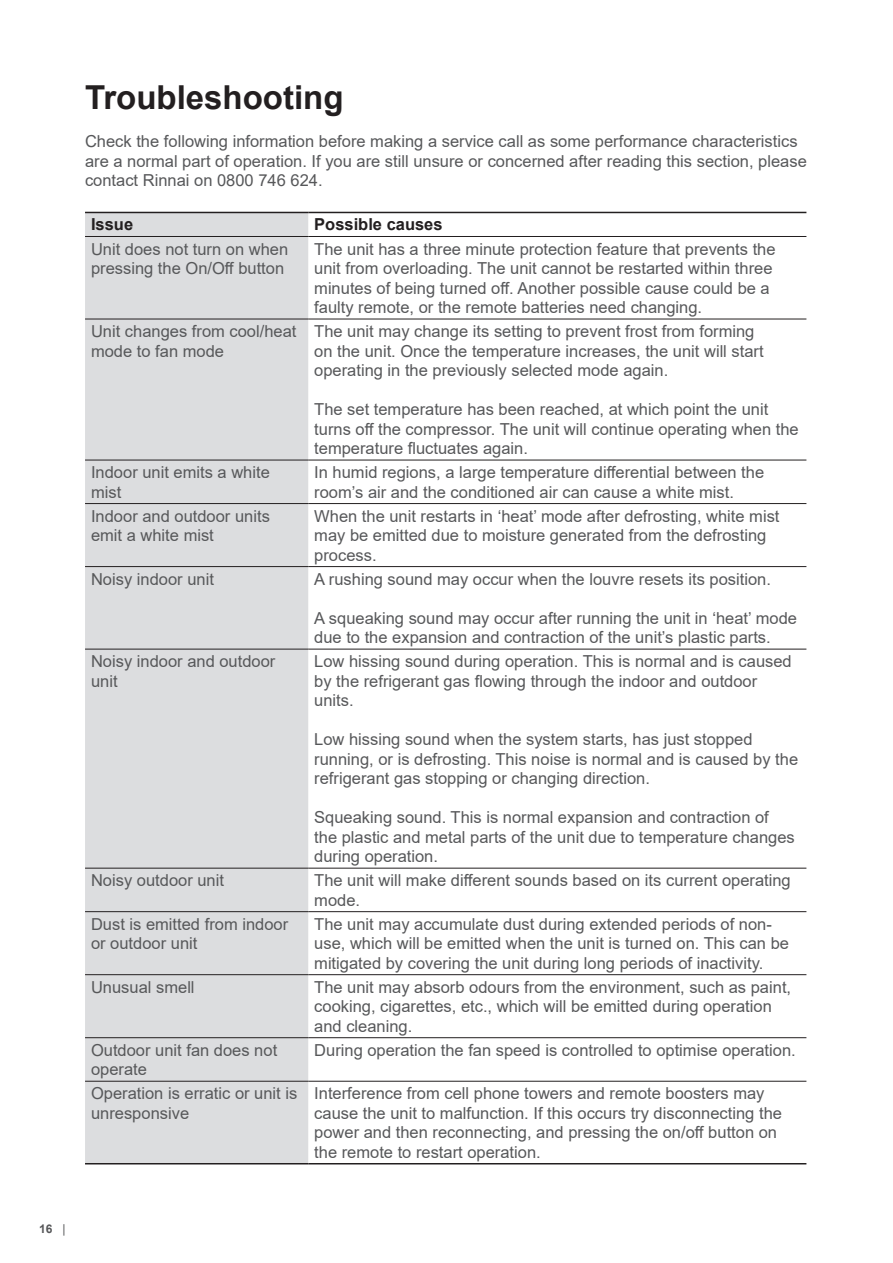
<style>
.page{position:relative;width:893px;height:1263px;background:#fff}
.page>*{position:absolute;margin:0;border:0;box-sizing:border-box;transform-origin:0 0}
.t1{font:700 33px "Arial";color:#231f20}
.t2{font:16.5px/19.5px "Arial";color:#57585a}
.t3{font:700 16.5px "Arial";color:#231f20}
.t4{font:700 12px "Arial";color:#57585a}
.s1{font-weight:400}
</style>
<div class="page">
<div style="left:85px;top:213px;width:223px;height:950px;background:#dcdddf"></div>
<hr style="left:85px;top:236px;width:223px;height:1px;background:#231f20">
<hr style="left:308px;top:236px;width:498px;height:1px;background:#231f20">
<hr style="left:85px;top:319px;width:223px;height:1px;background:#231f20">
<hr style="left:308px;top:319px;width:498px;height:1px;background:#231f20">
<hr style="left:85px;top:460px;width:223px;height:1px;background:#231f20">
<hr style="left:308px;top:460px;width:498px;height:1px;background:#231f20">
<hr style="left:85px;top:503px;width:223px;height:1px;background:#231f20">
<hr style="left:308px;top:503px;width:498px;height:1px;background:#231f20">
<hr style="left:85px;top:566px;width:223px;height:1px;background:#231f20">
<hr style="left:308px;top:566px;width:498px;height:1px;background:#231f20">
<hr style="left:85px;top:649px;width:223px;height:1px;background:#231f20">
<hr style="left:308px;top:649px;width:498px;height:1px;background:#231f20">
<hr style="left:85px;top:868px;width:223px;height:1px;background:#231f20">
<hr style="left:308px;top:868px;width:498px;height:1px;background:#231f20">
<hr style="left:85px;top:911px;width:223px;height:1px;background:#231f20">
<hr style="left:308px;top:911px;width:498px;height:1px;background:#231f20">
<hr style="left:85px;top:974px;width:223px;height:1px;background:#231f20">
<hr style="left:308px;top:974px;width:498px;height:1px;background:#231f20">
<hr style="left:85px;top:1037px;width:223px;height:1px;background:#231f20">
<hr style="left:308px;top:1037px;width:498px;height:1px;background:#231f20">
<hr style="left:85px;top:1081px;width:223px;height:1px;background:#231f20">
<hr style="left:308px;top:1081px;width:498px;height:1px;background:#231f20">
<hr style="left:85px;top:212px;width:223px;height:1px;background:#231f20">
<hr style="left:308px;top:212px;width:498px;height:1px;background:#231f20">
<hr style="left:85px;top:1163px;width:223px;height:1px;background:#231f20">
<hr style="left:308px;top:1163px;width:498px;height:1px;background:#231f20">
<p class="t1" style="left:85px;top:74px;width:260px">Troubleshooting</p>
<p class="t2" style="left:85px;top:132px;width:723px">Check the following information before making a service call as some performance characteristics are a normal part of operation. If you are still unsure or concerned after reading this section, please contact Rinnai on 0800 746 624.</p>
<p class="t3" style="left:91px;top:213px;width:44px">Issue</p>
<p class="t3" style="left:314px;top:213px;width:130px">Possible causes</p>
<p class="t2" style="left:91px;top:239px;width:199px">Unit does not turn on when pressing the On/Off button</p>
<p class="t2" style="left:314px;top:239px;width:463px">The unit has a three minute protection feature that prevents the unit from overloading. The unit cannot be restarted within three minutes of being turned off. Another possible cause could be a faulty remote, or the remote batteries need changing.</p>
<p class="t2" style="left:91px;top:321px;width:207px">Unit changes from cool/heat mode to fan mode</p>
<p class="t2" style="left:314px;top:321px;width:451px">The unit may change its setting to prevent frost from forming on the unit. Once the temperature increases, the unit will start operating in the previously selected mode again.</p>
<p class="t2" style="left:314px;top:399px;width:486px">The set temperature has been reached, at which point the unit turns off the compressor. The unit will continue operating when the temperature fluctuates again.</p>
<p class="t2" style="left:91px;top:462px;width:180px">Indoor unit emits a white mist</p>
<p class="t2" style="left:314px;top:462px;width:451px">In humid regions, a large temperature differential between the room’s air and the conditioned air can cause a white mist.</p>
<p class="t2" style="left:91px;top:506px;width:180px">Indoor and outdoor units emit a white mist</p>
<p class="t2" style="left:314px;top:506px;width:467px">When the unit restarts in ‘heat’ mode after defrosting, white mist may be emitted due to moisture generated from the defrosting process.</p>
<p class="t2" style="left:91px;top:569px;width:124px">Noisy indoor unit</p>
<p class="t2" style="left:314px;top:569px;width:458px">A rushing sound may occur when the louvre resets its position.</p>
<p class="t2" style="left:314px;top:608px;width:484px">A squeaking sound may occur after running the unit in ‘heat’ mode due to the expansion and contraction of the unit’s plastic parts.</p>
<p class="t2" style="left:91px;top:651px;width:186px">Noisy indoor and outdoor unit</p>
<p class="t2" style="left:314px;top:651px;width:479px">Low hissing sound during operation. This is normal and is caused by the refrigerant gas flowing through the indoor and outdoor units.</p>
<p class="t2" style="left:314px;top:729px;width:485px">Low hissing sound when the system starts, has just stopped running, or is defrosting. This noise is normal and is caused by the refrigerant gas stopping or changing direction.</p>
<p class="t2" style="left:314px;top:807px;width:482px">Squeaking sound. This is normal expansion and contraction of the plastic and metal parts of the unit due to temperature changes during operation.</p>
<p class="t2" style="left:91px;top:870px;width:134px">Noisy outdoor unit</p>
<p class="t2" style="left:314px;top:870px;width:478px">The unit will make different sounds based on its current operating mode.</p>
<p class="t2" style="left:91px;top:914px;width:199px">Dust is emitted from indoor or outdoor unit</p>
<p class="t2" style="left:314px;top:914px;width:476px">The unit may accumulate dust during extended periods of non&shy;use, which will be emitted when the unit is turned on. This can be mitigated by covering the unit during long periods of inactivity.</p>
<p class="t2" style="left:91px;top:977px;width:105px">Unusual smell</p>
<p class="t2" style="left:314px;top:977px;width:478px">The unit may absorb odours from the environment, such as paint, cooking, cigarettes, etc., which will be emitted during operation and cleaning.</p>
<p class="t2" style="left:91px;top:1040px;width:188px">Outdoor unit fan does not operate</p>
<p class="t2" style="left:314px;top:1040px;width:483px">During operation the fan speed is controlled to optimise operation.</p>
<p class="t2" style="left:91px;top:1083px;width:208px">Operation is erratic or unit is unresponsive</p>
<p class="t2" style="left:314px;top:1083px;width:469px">Interference from cell phone towers and remote boosters may cause the unit to malfunction. If this occurs try disconnecting the power and then reconnecting, and pressing the on/off button on the remote to restart operation.</p>
<p class="t4" style="left:39px;top:1220px;width:28px">16 <span class="s1">|</span></p>
</div>
